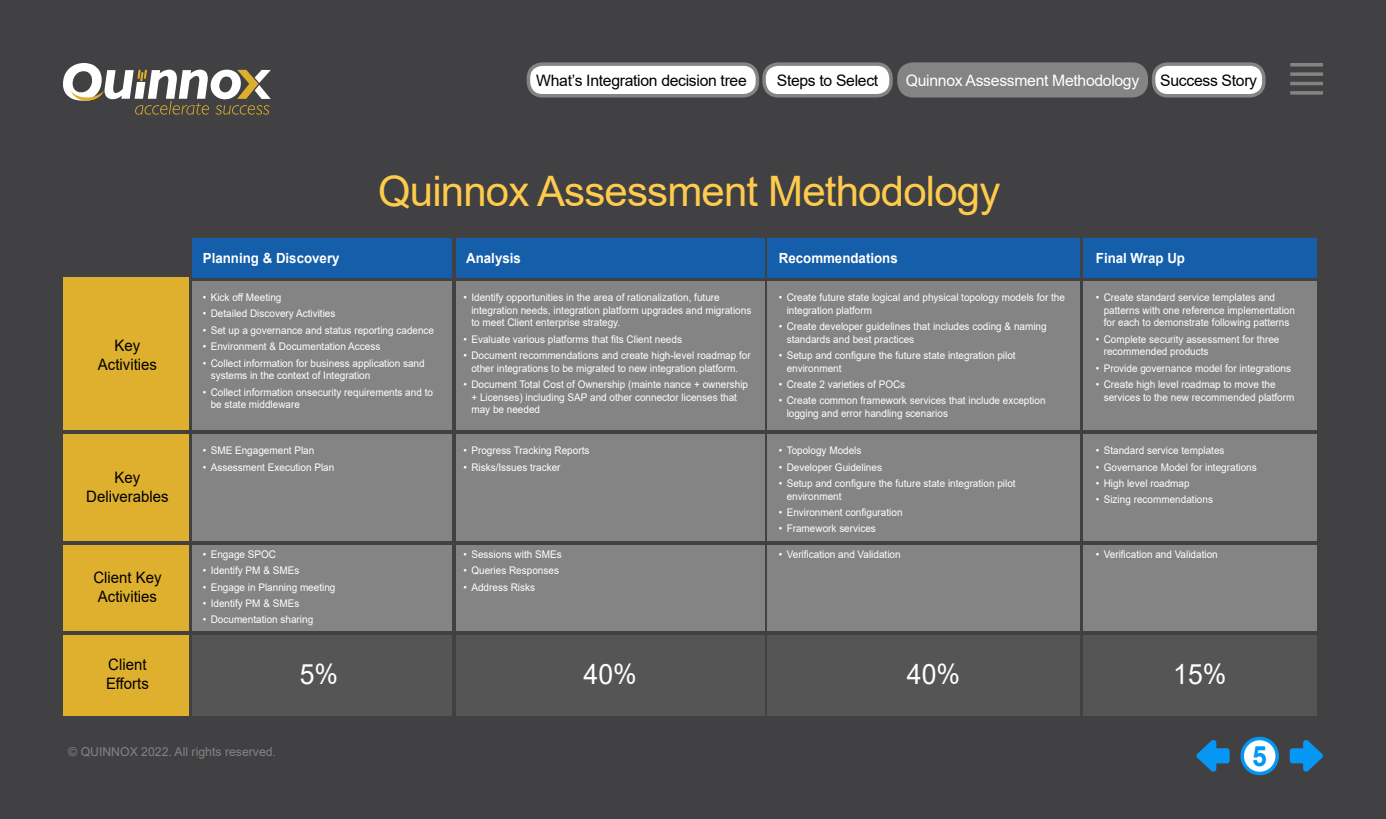
<style>
.page{position:relative;width:1386px;height:819px;background:#414042}
.page>*{position:absolute;margin:0;border:0;box-sizing:border-box;transform-origin:0 0}
.t1{font:42px "Arial";letter-spacing:-.02em;color:#fecb4d}
.t2{font:28px "Arial";color:#fff;scale:.95 1}
.t3{font:700 28px "Arial";color:#0597f3;scale:.95 1}
.t4{font:15.75px/18.9px "Arial";color:#000;text-align:center;scale:.95 1}
.t5{font:15.75px "Arial";letter-spacing:-.02em;color:#000}
.t6{font:15.75px "Arial";letter-spacing:-.02em;color:#fff}
.t7{font:700 14px "Arial";color:#fff;scale:.95 1}
.t8{font:12.25px "Arial";color:#838484}
.t9{font:10.5px/12.6px "Arial";color:#fff;scale:.95 1}
</style>
<div class="page">
<svg style="left:63px;top:63px;width:208px;height:52px"></svg>
<hr style="left:1290px;top:63px;width:33px;height:3px;background:#848484">
<svg style="left:1290px;top:72px;width:33px;height:4px"></svg>
<hr style="left:1290px;top:82px;width:33px;height:3px;background:#848484">
<svg style="left:1290px;top:91px;width:33px;height:4px"></svg>
<div style="left:63px;top:277px;width:126px;height:153px;background:#deb02e"></div>
<div style="left:192px;top:238px;width:260px;height:39px;background:#155eaa"></div>
<div style="left:192px;top:281px;width:260px;height:149px;background:#848484"></div>
<div style="left:192px;top:434px;width:260px;height:107px;background:#848484"></div>
<div style="left:192px;top:545px;width:260px;height:86px;background:#848484"></div>
<div style="left:192px;top:635px;width:260px;height:81px;background:#565556"></div>
<div style="left:456px;top:238px;width:308px;height:39px;background:#155eaa"></div>
<div style="left:456px;top:281px;width:308px;height:149px;background:#848484"></div>
<div style="left:456px;top:434px;width:308px;height:107px;background:#848484"></div>
<div style="left:456px;top:545px;width:308px;height:86px;background:#848484"></div>
<div style="left:456px;top:635px;width:308px;height:81px;background:#565556"></div>
<div style="left:767px;top:238px;width:313px;height:39px;background:#155eaa"></div>
<div style="left:767px;top:281px;width:313px;height:149px;background:#848484"></div>
<div style="left:767px;top:434px;width:313px;height:107px;background:#848484"></div>
<div style="left:767px;top:545px;width:313px;height:86px;background:#848484"></div>
<div style="left:767px;top:635px;width:313px;height:81px;background:#565556"></div>
<div style="left:1083px;top:238px;width:233px;height:39px;background:#155eaa"></div>
<div style="left:1083px;top:281px;width:233px;height:149px;background:#848484"></div>
<div style="left:1083px;top:434px;width:233px;height:107px;background:#848484"></div>
<div style="left:1083px;top:545px;width:233px;height:86px;background:#848484"></div>
<div style="left:1083px;top:635px;width:233px;height:81px;background:#565556"></div>
<div style="left:63px;top:434px;width:126px;height:107px;background:#deb02e"></div>
<div style="left:63px;top:545px;width:126px;height:86px;background:#deb02e"></div>
<div style="left:63px;top:635px;width:126px;height:80px;background:#deb02e"></div>
<svg style="left:1289px;top:740px;width:34px;height:32px"></svg>
<svg style="left:1196px;top:740px;width:34px;height:32px"></svg>
<div style="left:1242px;top:738px;width:35px;height:35px;background:#fff;border-radius:50%"></div>
<div style="left:1240px;top:737px;width:39px;height:38px;border:4px solid #0597f3;border-radius:50%"></div>
<div style="left:1154px;top:64px;width:110px;height:32px;background:#fff;border-radius:14px"></div>
<div style="left:1152px;top:62px;width:114px;height:36px;border:4px solid #848484;border-radius:14px"></div>
<div style="left:899px;top:64px;width:247px;height:32px;background:#848484;border-radius:14px"></div>
<div style="left:897px;top:62px;width:251px;height:36px;border:4px solid #848484;border-radius:14px"></div>
<div style="left:764px;top:64px;width:127px;height:32px;background:#fff;border-radius:14px"></div>
<div style="left:762px;top:62px;width:131px;height:36px;border:4px solid #848484;border-radius:14px"></div>
<div style="left:528px;top:64px;width:229px;height:32px;background:#fff;border-radius:14px"></div>
<div style="left:527px;top:62px;width:232px;height:36px;border:4px solid #848484;border-radius:14px"></div>
<h3 class="t5" style="left:536px;top:69px;width:212px">What’s Integration decision tree</h3>
<h3 class="t5" style="left:777px;top:69px;width:103px">Steps to Select</h3>
<h3 class="t6" style="left:906px;top:69px;width:235px">Quinnox Assessment Methodology</h3>
<h3 class="t5" style="left:1160px;top:69px;width:98px">Success Story</h3>
<h3 class="t4" style="left:98px;top:336px;width:64px">Key<br>Activities</h3>
<h3 class="t4" style="left:86px;top:468px;width:88px">Key<br>Deliverables</h3>
<h3 class="t4" style="left:93px;top:568px;width:73px;text-align:left">Client Key<br>Activities</h3>
<h3 class="t7" style="left:203px;top:248px;width:145px">Planning &amp; Discovery</h3>
<h1 class="t1" style="left:378px;top:162px;width:624px">Quinnox Assessment Methodology</h1>
<h3 class="t7" style="left:466px;top:248px;width:59px">Analysis</h3>
<h3 class="t7" style="left:779px;top:248px;width:127px">Recommendations</h3>
<h3 class="t7" style="left:1096px;top:248px;width:95px">Final Wrap Up</h3>
<p class="t9" style="left:203px;top:291px;width:84px">• Kick off Meeting</p>
<p class="t9" style="left:203px;top:307px;width:141px">• Detailed Discovery Activities</p>
<p class="t9" style="left:203px;top:324px;width:245px">• Set up a governance and status reporting cadence</p>
<p class="t9" style="left:203px;top:340px;width:188px">• Environment &amp; Documentation Access</p>
<p class="t9" style="left:211px;top:357px;width:227px;text-indent:-8px">• Collect information for business application sand systems in the context of Integration</p>
<p class="t9" style="left:211px;top:386px;width:236px;text-indent:-8px">• Collect information onsecurity requirements and to be state middleware</p>
<p class="t9" style="left:203px;top:444px;width:119px">• SME Engagement Plan</p>
<p class="t9" style="left:203px;top:461px;width:140px">• Assessment Execution Plan</p>
<p class="t9" style="left:203px;top:548px;width:79px">• Engage SPOC</p>
<p class="t9" style="left:203px;top:564px;width:103px">• Identify PM &amp; SMEs</p>
<p class="t9" style="left:203px;top:581px;width:141px">• Engage in Planning meeting</p>
<p class="t9" style="left:203px;top:597px;width:103px">• Identify PM &amp; SMEs</p>
<p class="t9" style="left:203px;top:613px;width:118px">• Documentation sharing</p>
<p class="t9" style="left:471px;top:291px;width:296px;text-indent:-8px">• Identify opportunities in the area of rationalization, future integration needs, integration platform upgrades and migrations to meet Client enterprise strategy.</p>
<p class="t9" style="left:464px;top:333px;width:232px">• Evaluate various platforms that fits Client needs</p>
<p class="t9" style="left:464px;top:349px;width:304px;text-align:center">• Document recommendations and create high-level roadmap for other integrations to be migrated to new integration platform.</p>
<p class="t9" style="left:471px;top:378px;width:293px;text-indent:-8px">• Document Total Cost of Ownership (mainte nance + ownership + Licenses) including SAP and other connector licenses that may be needed</p>
<p class="t9" style="left:464px;top:444px;width:134px">• Progress Tracking Reports</p>
<p class="t9" style="left:464px;top:461px;width:104px">• Risks/Issues tracker</p>
<p class="t9" style="left:464px;top:548px;width:105px">• Sessions with SMEs</p>
<p class="t9" style="left:464px;top:564px;width:102px">• Queries Responses</p>
<p class="t9" style="left:464px;top:581px;width:77px">• Address Risks</p>
<p class="t9" style="left:787px;top:291px;width:294px;text-indent:-8px">• Create future state logical and physical topology models for the integration platform</p>
<p class="t9" style="left:787px;top:320px;width:275px;text-indent:-8px">• Create developer guidelines that includes coding &amp; naming standards and best practices</p>
<p class="t9" style="left:787px;top:349px;width:243px;text-indent:-8px">• Setup and configure the future state integration pilot environment</p>
<p class="t9" style="left:779px;top:378px;width:135px">• Create 2 varieties of POCs</p>
<p class="t9" style="left:787px;top:394px;width:274px;text-indent:-8px">• Create common framework services that include exception logging and error handling scenarios</p>
<p class="t9" style="left:779px;top:444px;width:89px">• Topology Models</p>
<p class="t9" style="left:779px;top:461px;width:110px">• Developer Guidelines</p>
<p class="t9" style="left:787px;top:477px;width:243px;text-indent:-8px">• Setup and configure the future state integration pilot environment</p>
<p class="t9" style="left:779px;top:506px;width:132px">• Environment configuration</p>
<p class="t9" style="left:779px;top:522px;width:104px">• Framework services</p>
<p class="t9" style="left:779px;top:548px;width:130px">• Verification and Validation</p>
<p class="t9" style="left:1104px;top:291px;width:203px;text-indent:-8px">• Create standard service templates and patterns with one reference implementation for each to demonstrate following patterns</p>
<p class="t9" style="left:1104px;top:333px;width:186px;text-indent:-8px">• Complete security assessment for three recommended products</p>
<p class="t9" style="left:1096px;top:362px;width:207px">• Provide governance model for integrations</p>
<p class="t9" style="left:1104px;top:378px;width:202px;text-indent:-8px">• Create high level roadmap to move the services to the new recommended platform</p>
<p class="t9" style="left:1096px;top:444px;width:137px">• Standard service templates</p>
<p class="t9" style="left:1096px;top:461px;width:171px">• Governance Model for integrations</p>
<p class="t9" style="left:1096px;top:477px;width:100px">• High level roadmap</p>
<p class="t9" style="left:1096px;top:493px;width:125px">• Sizing recommendations</p>
<p class="t9" style="left:1096px;top:548px;width:130px">• Verification and Validation</p>
<h3 class="t4" style="left:106px;top:655px;width:47px;text-align:left">Client<br>Efforts</h3>
<h2 class="t2" style="left:300px;top:655px;width:42px">5%</h2>
<h2 class="t2" style="left:584px;top:655px;width:58px">40%</h2>
<h2 class="t2" style="left:907px;top:655px;width:58px">40%</h2>
<h2 class="t2" style="left:1173px;top:655px;width:58px">15%</h2>
<p class="t8" style="left:68px;top:743px;width:209px">© QUINNOX 2022. All rights reserved.</p>
<h2 class="t3" style="left:1252px;top:737px;width:17px">5</h2>
</div>
